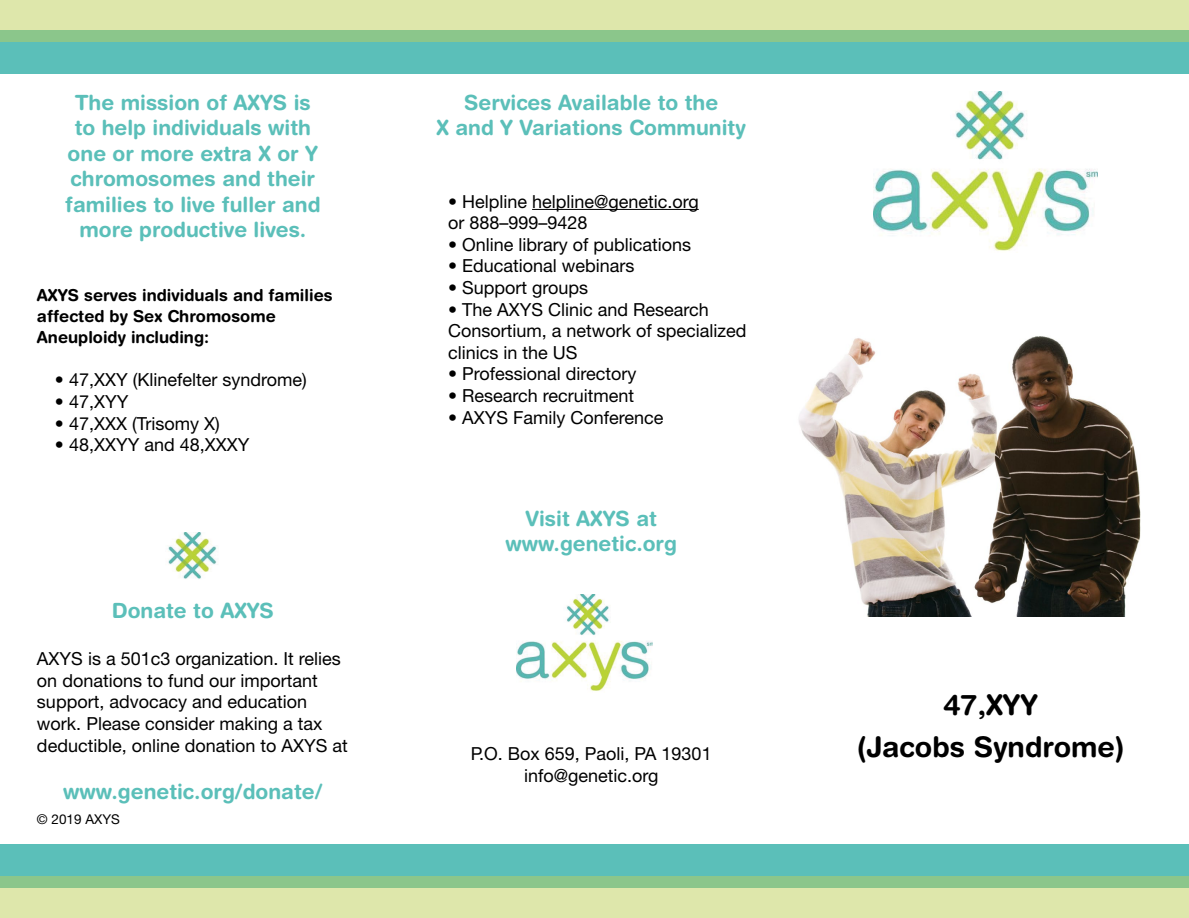
<style>
.page{position:relative;width:1189px;height:918px;background:#fff}
.page>*{position:absolute;margin:0;border:0;box-sizing:border-box;transform-origin:0 0}
.t1{font:700 28.5px/42px "Helvetica Rounded";color:#000;text-align:center}
.t2{font:700 21px/25.5px "Helvetica Rounded";color:#5bbfb9;text-align:center}
.t3{font:18px/21.6px "Helvetica Neue";color:#000}
.t4{font:700 16.5px/21px "Helvetica Rounded";color:#000}
.t5{font:13.5px "Helvetica Neue";color:#000}
</style>
<div class="page">
<div style="left:0;top:30px;width:1188px;height:43px;background:#5bbfb9"></div>
<div style="left:0;top:0;width:1188px;height:30px;background:#dee7ab"></div>
<div style="left:0;top:30px;width:1188px;height:11px;background:#8bc68b"></div>
<div style="left:0;top:845px;width:1188px;height:43px;background:#5bbfb9"></div>
<div style="left:0;top:888px;width:1188px;height:30px;background:#dee7ab"></div>
<div style="left:0;top:877px;width:1188px;height:11px;background:#8bc68b"></div>
<img style="left:873px;top:92px;width:224px;height:159px">
<img style="left:799px;top:336px;width:342px;height:281px">
<img style="left:516px;top:595px;width:136px;height:96px">
<img style="left:168px;top:532px;width:49px;height:47px">
<hr style="left:532px;top:209px;width:166px;height:1px;background:#000">
<p class="t2" style="left:65px;top:89px;width:257px">The mission of AXYS is to help individuals with one or more extra X or Y chromosomes and their families to live fuller and more productive lives.</p>
<p class="t4" style="left:37px;top:285px;width:297px">AXYS serves individuals and families affected by Sex Chromosome<br>Aneuploidy including:</p>
<p class="t3" style="left:55px;top:369px;width:253px">• 47,XXY (Klinefelter syndrome)</p>
<p class="t3" style="left:55px;top:391px;width:75px">• 47,XYY</p>
<p class="t3" style="left:55px;top:412px;width:166px">• 47,XXX (Trisomy X)</p>
<p class="t3" style="left:55px;top:434px;width:196px">• 48,XXYY and 48,XXXY</p>
<p class="t2" style="left:112px;top:597px;width:164px">Donate to AXYS</p>
<p class="t3" style="left:37px;top:648px;width:312px">AXYS is a 501c3 organization. It relies on donations to fund our important support, advocacy and education work. Please consider making a tax deductible, online donation to AXYS at</p>
<p class="t2" style="left:63px;top:778px;width:261px">www.genetic.org/donate/</p>
<p class="t5" style="left:37px;top:811px;width:84px">© 2019 AXYS</p>
<p class="t2" style="left:436px;top:89px;width:311px">Services Available to the<br>X and Y Variations Community</p>
<p class="t3" style="left:448px;top:190px;width:252px">• Helpline helpline@genetic.org or 888–999–9428</p>
<p class="t3" style="left:448px;top:233px;width:245px">• Online library of publications</p>
<p class="t3" style="left:448px;top:255px;width:188px">• Educational webinars</p>
<p class="t3" style="left:448px;top:277px;width:142px">• Support groups</p>
<p class="t3" style="left:448px;top:298px;width:300px">• The AXYS Clinic and Research<br>Consortium, a network of specialized clinics in the US</p>
<p class="t3" style="left:448px;top:363px;width:190px">• Professional directory</p>
<p class="t3" style="left:448px;top:385px;width:188px">• Research recruitment</p>
<p class="t3" style="left:448px;top:406px;width:217px">• AXYS Family Conference</p>
<p class="t2" style="left:505px;top:505px;width:173px">Visit AXYS at www.genetic.org</p>
<p class="t3" style="left:470px;top:742px;width:242px;text-align:center">P.O. Box 659, Paoli, PA 19301 info@genetic.org</p>
<h1 class="t1" style="left:856px;top:683px;width:269px">47,XYY<br>(Jacobs Syndrome)</h1>
</div>
